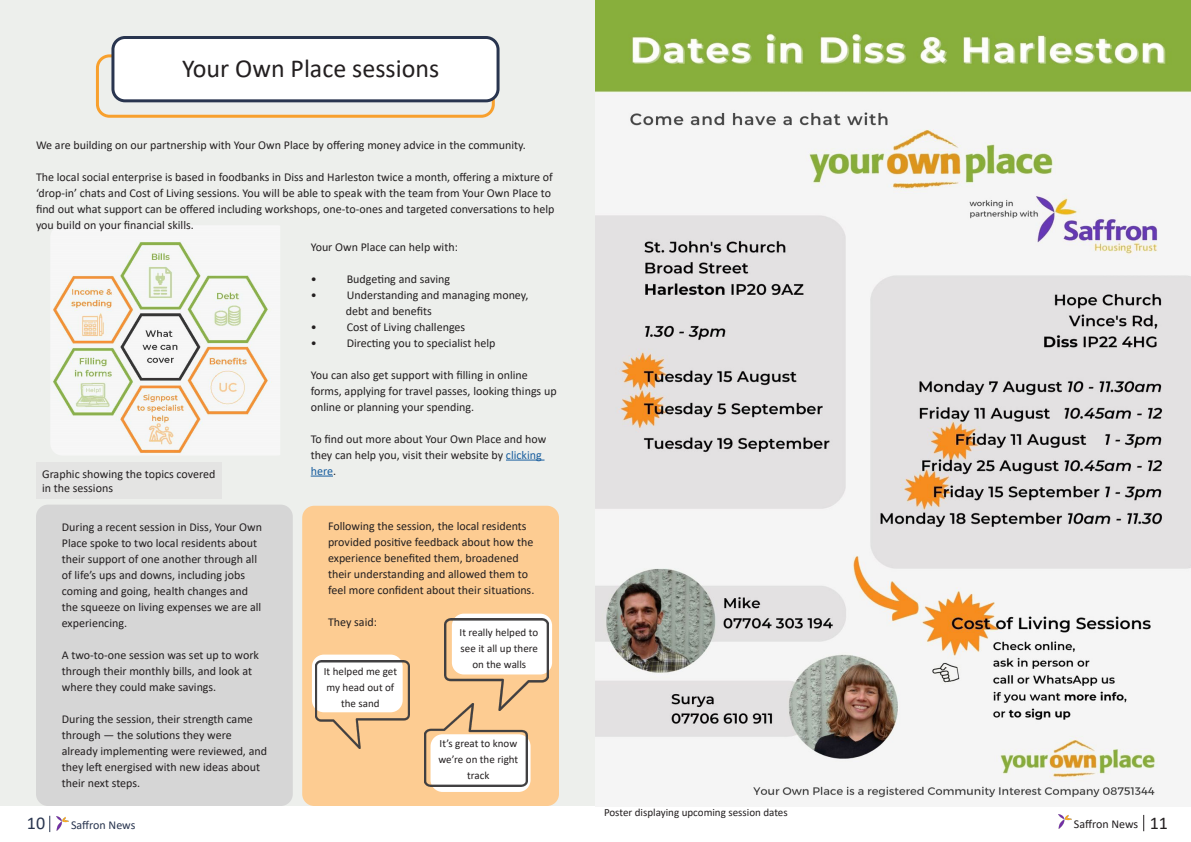
<style>
.page{position:relative;width:1191px;height:842px;background:#fff}
.page>*{position:absolute;margin:0;border:0;box-sizing:border-box;transform-origin:0 0}
.t1{font:26px "Calibri";color:#231f20}
.t2{font:18px "Calibri";color:#29354f}
.t3{font:18px "Calibri";color:#231f20}
.t4{font:12px/16px "Calibri";color:#231f20}
.t5{font:12px "Calibri";letter-spacing:-.005em;color:#29354f}
.t6{font:11px/16px "Calibri";color:#231f20;text-align:center}
.s1{color:#175d9e}
</style>
<div class="page">
<div style="left:0;top:0;width:595px;height:806px;background:#edefec"></div>
<img style="left:51px;top:226px;width:229px;height:229px">
<div style="left:96px;top:54px;width:399px;height:64px;border:3px solid #f8a02d;border-radius:12px"></div>
<div style="left:113px;top:37px;width:385px;height:64px;background:#fff;border-radius:12px"></div>
<div style="left:111px;top:36px;width:388px;height:66px;border:3px solid #29354f;border-radius:12px"></div>
<hr style="left:506px;top:460px;width:38px;height:1px;background:#175d9e">
<svg style="left:311px;top:476px;width:22px;height:1px"></svg>
<div style="left:36px;top:505px;width:257px;height:301px;background:#d6d6d6;border-radius:12px"></div>
<div style="left:302px;top:506px;width:257px;height:300px;background:#fdcc92;border-radius:12px"></div>
<svg style="left:452px;top:614px;width:100px;height:60px"></svg>
<img style="left:445px;top:619px;width:103px;height:84px">
<div style="left:312px;top:655px;width:91px;height:57px;background:linear-gradient(to right,#fff,#fff);border-radius:12px"></div>
<img style="left:316px;top:661px;width:93px;height:87px">
<svg style="left:430px;top:734px;width:100px;height:58px"></svg>
<img style="left:424px;top:703px;width:103px;height:83px">
<img style="left:57px;top:816px;width:12px;height:14px">
<svg style="left:49px;top:816px;width:1px;height:16px"></svg>
<img style="left:595px;top:0;width:596px;height:798px">
<img style="left:1058px;top:814px;width:13px;height:15px">
<svg style="left:1143px;top:815px;width:1px;height:16px"></svg>
<div style="left:36px;top:462px;width:186px;height:36px;background:#e0dfe0"></div>
<p class="t1" style="left:182px;top:50px;width:258px">Your Own Place sessions</p>
<p class="t4" style="left:36px;top:136px;width:491px">We are building on our partnership with Your Own Place by offering money advice in the community.</p>
<p class="t4" style="left:36px;top:168px;width:520px">The local social enterprise is based in foodbanks in Diss and Harleston twice a month, offering a mixture of ‘drop-in’ chats and Cost of Living sessions. You will be able to speak with the team from Your Own Place to find out what support can be offered including workshops, one-to-ones and targeted conversations to help you build on your financial skills.</p>
<p class="t4" style="left:311px;top:238px;width:149px">Your Own Place can help with:</p>
<p class="t4" style="left:311px;top:270px;width:7px">•</p>
<p class="t4" style="left:347px;top:270px;width:105px">Budgeting and saving</p>
<p class="t4" style="left:311px;top:286px;width:7px">•</p>
<p class="t4" style="left:346px;top:286px;width:184px">Understanding and managing money, debt and benefits</p>
<p class="t4" style="left:311px;top:318px;width:7px">•</p>
<p class="t4" style="left:347px;top:318px;width:120px">Cost of Living challenges</p>
<p class="t4" style="left:311px;top:334px;width:7px">•</p>
<p class="t4" style="left:347px;top:334px;width:150px">Directing you to specialist help</p>
<p class="t4" style="left:311px;top:366px;width:247px">You can also get support with filling in online forms, applying for travel passes, looking things up online or planning your spending.</p>
<p class="t4" style="left:311px;top:430px;width:237px">To find out more about Your Own Place and how they can help you, visit their website by <span class="s1">clicking here</span>.</p>
<p class="t4" style="left:42px;top:466px;width:175px;line-height:14.4px">Graphic showing the topics covered in the sessions</p>
<p class="t4" style="left:62px;top:518px;width:202px">During a recent session in Diss, Your Own Place spoke to two local residents about their support of one another through all of life’s ups and downs, including jobs coming and going, health changes and the squeeze on living expenses we are all experiencing.</p>
<p class="t4" style="left:62px;top:646px;width:199px">A two-to-one session was set up to work through their monthly bills, and look at where they could make savings.</p>
<p class="t4" style="left:62px;top:710px;width:207px">During the session, their strength came through — the solutions they were already implementing were reviewed, and they left energised with new ideas about their next steps.</p>
<p class="t4" style="left:328px;top:518px;width:208px">Following the session, the local residents provided positive feedback about how the experience benefited them, broadened their understanding and allowed them to feel more confident about their situations.</p>
<p class="t4" style="left:328px;top:614px;width:50px">They said:</p>
<p class="t6" style="left:459px;top:624px;width:80px">It really helped to see it all up there on the walls</p>
<p class="t6" style="left:324px;top:663px;width:75px">It helped me get my head out of the sand</p>
<p class="t6" style="left:438px;top:734px;width:81px">It’s great to know we’re on the right track</p>
<p class="t6" style="left:604px;top:804px;width:185px">Poster displaying upcoming session dates</p>
<p class="t2" style="left:27px;top:811px;width:20px">10</p>
<p class="t5" style="left:71px;top:816px;width:66px">Saffron News</p>
<p class="t4" style="left:1074px;top:815px;width:66px">Saffron News</p>
<p class="t3" style="left:1149px;top:810px;width:20px">11</p>
</div>
